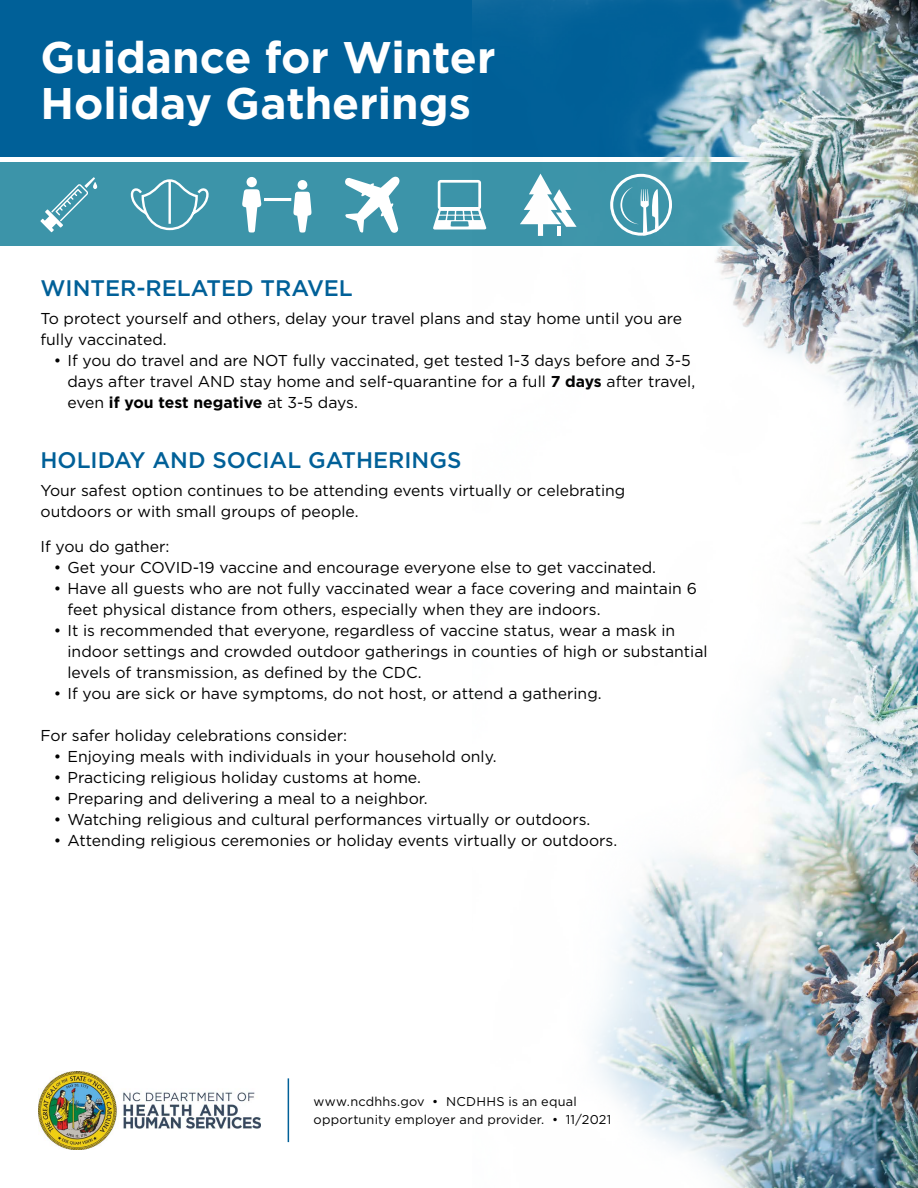
<style>
.page{position:relative;width:918px;height:1188px;background:#fff}
.page>*{position:absolute;margin:0;border:0;box-sizing:border-box;transform-origin:0 0}
.t1{font:700 44.25px/46.5px "Gotham";color:#fff}
.t2{font:500 22.5px "Gotham";color:#006098}
.t3{font:15.75px/21px "Gotham";color:#000}
.t4{font:12.75px/18px "Gotham";letter-spacing:.015em;color:#000}
.s1{font-weight:700}
</style>
<div class="page">
<div style="left:0;top:0;width:918px;height:156px;background:#006098"></div>
<div style="left:0;top:162px;width:918px;height:84px;background:#3c94a9"></div>
<img style="left:39px;top:1071px;width:222px;height:78px">
<hr style="left:288px;top:1078px;width:1px;height:64px;background:#006098">
<svg style="left:433px;top:180px;width:39px;height:50px"></svg>
<svg style="left:130px;top:179px;width:79px;height:52px"></svg>
<svg style="left:242px;top:189px;width:20px;height:44px"></svg>
<svg style="left:293px;top:192px;width:19px;height:41px"></svg>
<div style="left:247px;top:177px;width:10px;height:10px;background:#fff;border-radius:50%"></div>
<div style="left:298px;top:180px;width:9px;height:10px;background:#fff;border-radius:50%"></div>
<hr style="left:264px;top:198px;width:27px;height:3px;background:#fff">
<svg style="left:345px;top:177px;width:55px;height:56px"></svg>
<svg style="left:40px;top:177px;width:57px;height:55px"></svg>
<img style="left:472px;top:0;width:446px;height:1188px">
<h1 class="t1" style="left:40px;top:34px;width:457px">Guidance for Winter<br>Holiday Gatherings</h1>
<h2 class="t2" style="left:40px;top:273px;width:314px">WINTER-RELATED TRAVEL</h2>
<p class="t3" style="left:40px;top:307px;width:643px">To protect yourself and others, delay your travel plans and stay home until you are fully vaccinated.</p>
<p class="t3" style="left:67px;top:349px;width:629px;text-indent:-13px">• If you do travel and are NOT fully vaccinated, get tested 1-3 days before and 3-5 days after travel AND stay home and self-quarantine for a full <span class="s1">7 days</span> after travel, even <span class="s1">if you test negative</span> at 3-5 days.</p>
<h2 class="t2" style="left:40px;top:446px;width:422px">HOLIDAY AND SOCIAL GATHERINGS</h2>
<p class="t3" style="left:40px;top:480px;width:586px">Your safest option continues to be attending events virtually or celebrating outdoors or with small groups of people.</p>
<p class="t3" style="left:40px;top:535px;width:131px">If you do gather:</p>
<p class="t3" style="left:54px;top:556px;width:604px">• Get your COVID-19 vaccine and encourage everyone else to get vaccinated.</p>
<p class="t3" style="left:67px;top:577px;width:631px;text-indent:-13px">• Have all guests who are not fully vaccinated wear a face covering and maintain 6 feet physical distance from others, especially when they are indoors.</p>
<p class="t3" style="left:67px;top:619px;width:642px;text-indent:-13px">• It is recommended that everyone, regardless of vaccine status, wear a mask in indoor settings and crowded outdoor gatherings in counties of high or substantial levels of transmission, as defined by the CDC.</p>
<p class="t3" style="left:54px;top:682px;width:549px">• If you are sick or have symptoms, do not host, or attend a gathering.</p>
<p class="t3" style="left:40px;top:724px;width:308px">For safer holiday celebrations consider:</p>
<p class="t3" style="left:54px;top:745px;width:444px">• Enjoying meals with individuals in your household only.</p>
<p class="t3" style="left:54px;top:766px;width:369px">• Practicing religious holiday customs at home.</p>
<p class="t3" style="left:54px;top:787px;width:375px">• Preparing and delivering a meal to a neighbor.</p>
<p class="t3" style="left:54px;top:808px;width:538px">• Watching religious and cultural performances virtually or outdoors.</p>
<p class="t3" style="left:54px;top:829px;width:565px">• Attending religious ceremonies or holiday events virtually or outdoors.</p>
<p class="t4" style="left:314px;top:1093px;width:299px">www.ncdhhs.gov • NCDHHS is an equal opportunity employer and provider. • 11/2021</p>
</div>
